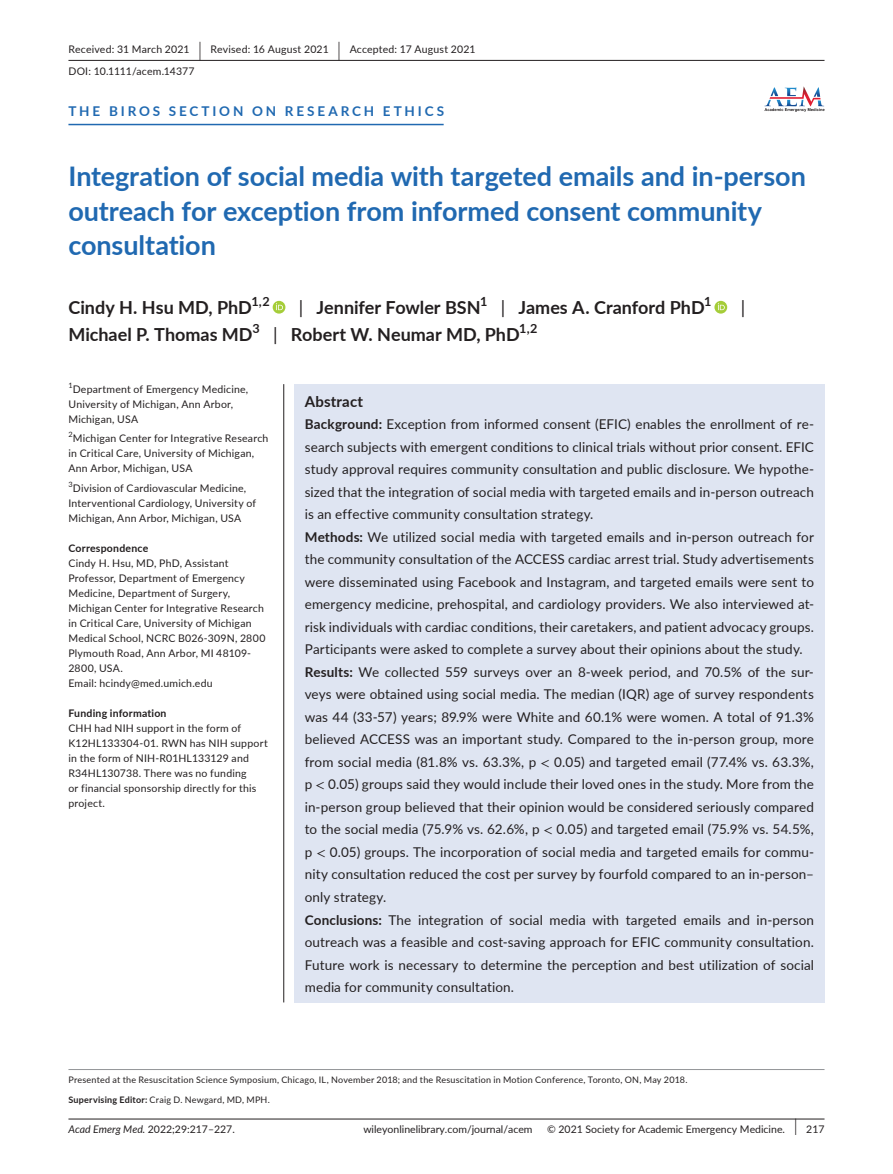
<style>
.page{position:relative;width:893px;height:1174px;background:#fff}
.page>*{position:absolute;margin:0;border:0;box-sizing:border-box;transform-origin:0 0}
.t1{font:700 27px/34.5px "Lato";letter-spacing:-.005em;color:#2069b1}
.t2{font:700 18px "Lato";color:#231f20}
.t3{font:18px "Lato";color:#231f20}
.t4{font:700 15px "Lato";letter-spacing:.015em;color:#231f20}
.t5{font:13.5px/22.5px "Lato";letter-spacing:.01em;color:#231f20}
.t6{font:700 13.5px "Lato";letter-spacing:.215em;color:#2069b1}
.t7{font:700 12.6px "Lato";color:#231f20}
.t8{font:10.5px/15px "Lato";letter-spacing:.015em;color:#231f20}
.t9{font:700 10.5px "Lato";letter-spacing:.02em;color:#231f20}
.t10{font:9px/19.5px "Lato";letter-spacing:.025em;color:#231f20}
.t11{font:7.35px "Lato";color:#231f20}
.s1{font-size:19.65px}
.s2{font-weight:400}
.s3{font-weight:700}
.s4{font-family:"STIX"}
.s5{font-style:italic}
.s6{font-size:17.4px}
</style>
<div class="page">
<hr style="left:68px;top:1118px;width:756px;height:1px;background:#231f20">
<svg style="left:764px;top:86px;width:60px;height:26px"></svg>
<hr style="left:68px;top:60px;width:756px;height:1px;background:#231f20">
<hr style="left:68px;top:124px;width:376px;height:1px;background:#2069b1">
<div style="left:273px;top:301px;width:12px;height:12px;background:#a5cd39;border-radius:50%"></div>
<svg style="left:276px;top:303px;width:7px;height:7px"></svg>
<svg style="left:714px;top:301px;width:13px;height:12px"></svg>
<svg style="left:718px;top:303px;width:7px;height:7px"></svg>
<hr style="left:68px;top:1069px;width:756px;height:1px;background:#939598">
<div style="left:294px;top:384px;width:530px;height:618px;background:#dfe5f2"></div>
<hr style="left:283px;top:384px;width:1px;height:618px;background:#231f20">
<p class="t8" style="left:68px;top:38px;width:409px;line-height:21.8px">Received: 31 March 2021 <span class="s1">|</span> Revised: 16 August 2021 <span class="s1">|</span> Accepted: 17 August 2021<br>DOI: 10.1111/acem.14377</p>
<p class="t6" style="left:68px;top:101px;width:377px">THE BIROS SECTION ON RESEARCH ETHICS</p>
<h1 class="t1" style="left:68px;top:158px;width:739px">Integration of social media with targeted emails and in-person outreach for exception from informed consent community consultation</h1>
<h2 class="t2" style="left:68px;top:294px;width:185px">Cindy H. Hsu MD, PhD</h2>
<p class="t7" style="left:251px;top:292px;width:20px">1,2</p>
<h2 class="t2" style="left:299px;top:294px;width:183px"><span class="s2">|</span> Jennifer Fowler BSN</h2>
<p class="t7" style="left:480px;top:292px;width:9px">1</p>
<h2 class="t2" style="left:501px;top:294px;width:205px"><span class="s2">|</span> James A. Cranford PhD</h2>
<p class="t7" style="left:704px;top:292px;width:9px">1</p>
<h2 class="t3" style="left:741px;top:294px;width:6px">|</h2>
<h2 class="t2" style="left:68px;top:321px;width:186px">Michael P. Thomas MD</h2>
<p class="t7" style="left:252px;top:319px;width:9px">3</p>
<h2 class="t2" style="left:273px;top:321px;width:248px"><span class="s2">|</span> Robert W. Neumar MD, PhD</h2>
<p class="t7" style="left:519px;top:319px;width:20px">1,2</p>
<p class="t11" style="left:68px;top:380px;width:6px">1</p>
<p class="t8" style="left:68px;top:381px;width:181px;text-indent:4px">Department of Emergency Medicine,<br>University of Michigan, Ann Arbor,<br>Michigan, USA</p>
<p class="t8" style="left:68px;top:430px;width:201px"><sup>2</sup>Michigan Center for Integrative Research in Critical Care, University of Michigan,<br>Ann Arbor, Michigan, USA</p>
<p class="t8" style="left:68px;top:480px;width:189px"><sup>3</sup>Division of Cardiovascular Medicine,<br>Interventional Cardiology, University of<br>Michigan, Ann Arbor, Michigan, USA</p>
<p class="t9" style="left:68px;top:540px;width:81px">Correspondence</p>
<p class="t8" style="left:68px;top:555px;width:198px">Cindy H. Hsu, MD, PhD, Assistant Professor, Department of Emergency Medicine, Department of Surgery, Michigan Center for Integrative Research in Critical Care, University of Michigan Medical School, NCRC B026-309N, 2800<br>Plymouth Road, Ann Arbor, MI 48109- 2800, USA.<br>Email: hcindy@med.umich.edu</p>
<p class="t9" style="left:68px;top:705px;width:100px">Funding information</p>
<p class="t8" style="left:68px;top:720px;width:201px">CHH had NIH support in the form of<br>K12HL133304-01. RWN has NIH support in the form of NIH-R01HL133129 and<br>R34HL130738. There was no funding<br>or financial sponsorship directly for this project.</p>
<p class="t4" style="left:305px;top:390px;width:60px">Abstract</p>
<p class="t5" style="left:305px;top:412px;width:511px"><span class="s3">Background:</span> Exception from informed consent (EFIC) enables the enrollment of re&shy;search subjects with emergent conditions to clinical trials without prior consent. EFIC study approval requires community consultation and public disclosure. We hypothe&shy;sized that the integration of social media with targeted emails and in-person outreach is an effective community consultation strategy.<br><span class="s3">Methods:</span> We utilized social media with targeted emails and in-person outreach for the community consultation of the ACCESS cardiac arrest trial. Study advertisements were disseminated using Facebook and Instagram, and targeted emails were sent to emergency medicine, prehospital, and cardiology providers. We also interviewed at&shy;risk individuals with cardiac conditions, their caretakers, and patient advocacy groups.<br>Participants were asked to complete a survey about their opinions about the study.<br><span class="s3">Results:</span> We collected 559 surveys over an 8-week period, and 70.5% of the sur&shy;veys were obtained using social media. The median (IQR) age of survey respondents was 44 (33-57) years; 89.9% were White and 60.1% were women. A total of 91.3% believed ACCESS was an important study. Compared to the in-person group, more from social media (81.8% vs. 63.3%, p <span class="s4">&lt;</span> 0.05) and targeted email (77.4% vs. 63.3%, p <span class="s4">&lt;</span> 0.05) groups said they would include their loved ones in the study. More from the in-person group believed that their opinion would be considered seriously compared to the social media (75.9% vs. 62.6%, p <span class="s4">&lt;</span> 0.05) and targeted email (75.9% vs. 54.5%, p <span class="s4">&lt;</span> 0.05) groups. The incorporation of social media and targeted emails for commu&shy;nity consultation reduced the cost per survey by fourfold compared to an in-person– only strategy.<br><span class="s3">Conclusions:</span> The integration of social media with targeted emails and in-person outreach was a feasible and cost-saving approach for EFIC community consultation.<br>Future work is necessary to determine the perception and best utilization of social media for community consultation.</p>
<p class="t10" style="left:68px;top:1070px;width:621px">Presented at the Resuscitation Science Symposium, Chicago, IL, November 2018; and the Resuscitation in Motion Conference, Toronto, ON, May 2018.<br><span class="s3">Supervising Editor:</span> Craig D. Newgard, MD, MPH.</p>
<p class="t8" style="left:68px;top:1121px;width:168px"><span class="s5">Acad Emerg Med.</span> 2022;29:217–227.</p>
<p class="t8" style="left:363px;top:1121px;width:171px">wileyonlinelibrary.com/journal/acem</p>
<p class="t8" style="left:547px;top:1121px;width:279px">© 2021 Society for Academic Emergency Medicine. <span class="s6">|</span> 217</p>
</div>
